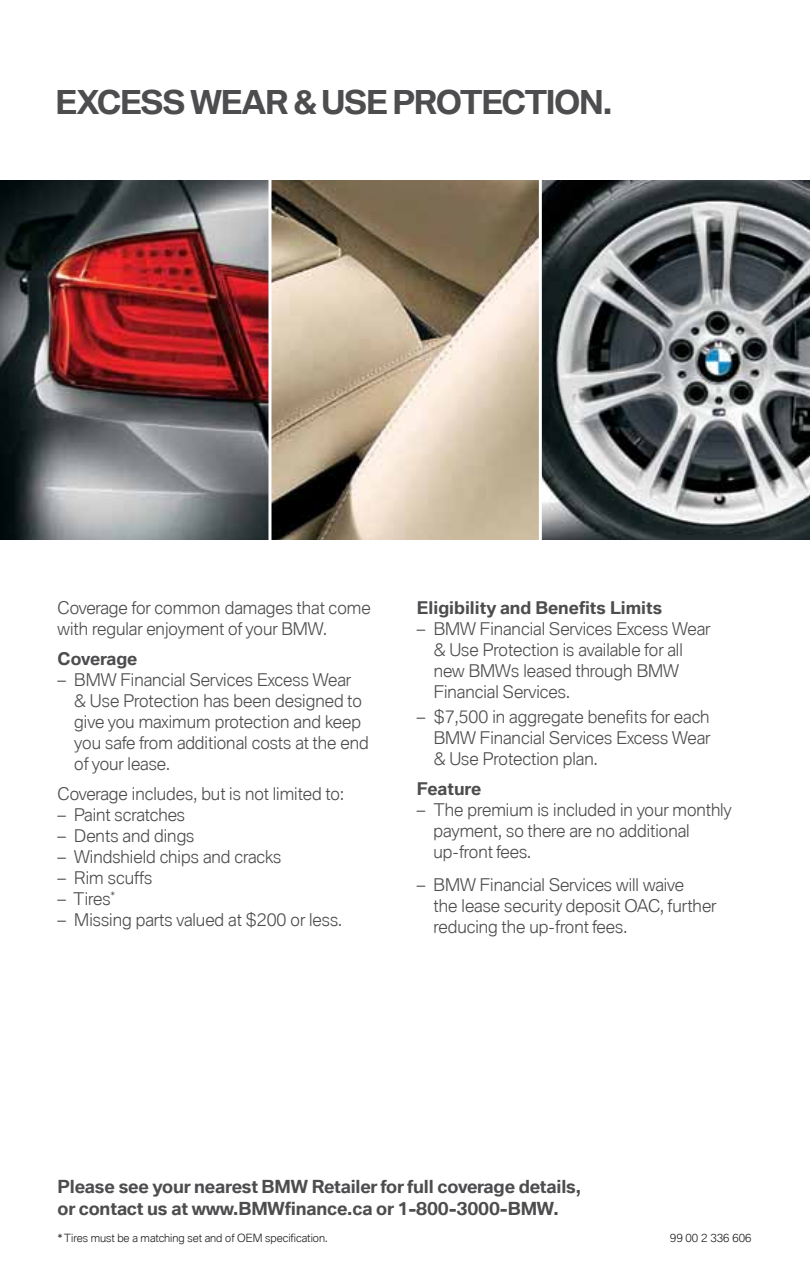
<style>
.page{position:relative;width:810px;height:1287px;background:#fff}
.page>*{position:absolute;margin:0;border:0;box-sizing:border-box;transform-origin:0 0}
.t1{font:700 32px "BMW Type Global Pro";letter-spacing:-.045em;color:#4d4d4f}
.t2{font:700 17.6px/21.6px "BMW Type Global Pro";letter-spacing:-.01em;color:#4d4d4f}
.t3{font:300 17px/21px "BMW Type Global Pro";color:#4d4d4f}
.t4{font:700 17px "BMW Type Global Pro";color:#4d4d4f}
.t5{font:300 11px "BMW Type Global Pro";color:#231f20}
</style>
<div class="page">
<img style="left:0;top:180px;width:810px;height:360px">
<svg style="left:268px;top:180px;width:4px;height:360px"></svg>
<hr style="left:539px;top:164px;width:3px;height:395px;background:#fff">
<p class="t1" style="left:55px;top:85px;width:558px">Excess Wear &amp; Use Protection.</p>
<p class="t3" style="left:58px;top:598px;width:315px">Coverage for common damages that come with regular enjoyment of your BMW.</p>
<p class="t4" style="left:58px;top:649px;width:81px">Coverage</p>
<p class="t3" style="left:74px;top:670px;width:296px;text-indent:-17px">– BMW Financial Services Excess Wear<br>&amp; Use Protection has been designed to give you maximum protection and keep you safe from additional costs at the end of your lease.</p>
<p class="t3" style="left:58px;top:784px;width:288px">Coverage includes, but is not limited to:</p>
<p class="t3" style="left:58px;top:805px;width:129px">– Paint scratches</p>
<p class="t3" style="left:58px;top:826px;width:138px">– Dents and dings</p>
<p class="t3" style="left:58px;top:847px;width:225px">– Windshield chips and cracks</p>
<p class="t3" style="left:58px;top:868px;width:96px">– Rim scuffs</p>
<p class="t3" style="left:58px;top:889px;width:59px">– Tires<sup>*</sup></p>
<p class="t3" style="left:58px;top:910px;width:286px">– Missing parts valued at $200 or less.</p>
<p class="t4" style="left:417px;top:598px;width:247px">Eligibility and Benefits Limits</p>
<p class="t3" style="left:434px;top:619px;width:278px;text-indent:-17px">– BMW Financial Services Excess Wear &amp; Use Protection is available for all new BMWs leased through BMW<br>Financial Services.</p>
<p class="t3" style="left:434px;top:708px;width:278px;text-align:justify;text-indent:-17px">– $7,500 in aggregate benefits for each BMW Financial Services Excess Wear &amp; Use Protection plan.</p>
<p class="t4" style="left:417px;top:780px;width:66px">Feature</p>
<p class="t3" style="left:434px;top:801px;width:300px;text-indent:-17px">– The premium is included in your monthly payment, so there are no additional up-front fees.</p>
<p class="t3" style="left:434px;top:875px;width:284px;text-indent:-17px">– BMW Financial Services will waive<br>the lease security deposit OAC, further reducing the up-front fees.</p>
<p class="t2" style="left:58px;top:1176px;width:525px">Please see your nearest BMW Retailer for full coverage details, or contact us at www.BMWfinance.ca or 1-800-3000-BMW.</p>
<p class="t5" style="left:58px;top:1230px;width:272px">*Tires must be a matching set and of OEM specification.</p>
<p class="t5" style="left:670px;top:1230px;width:83px">99 00 2 336 606</p>
</div>
